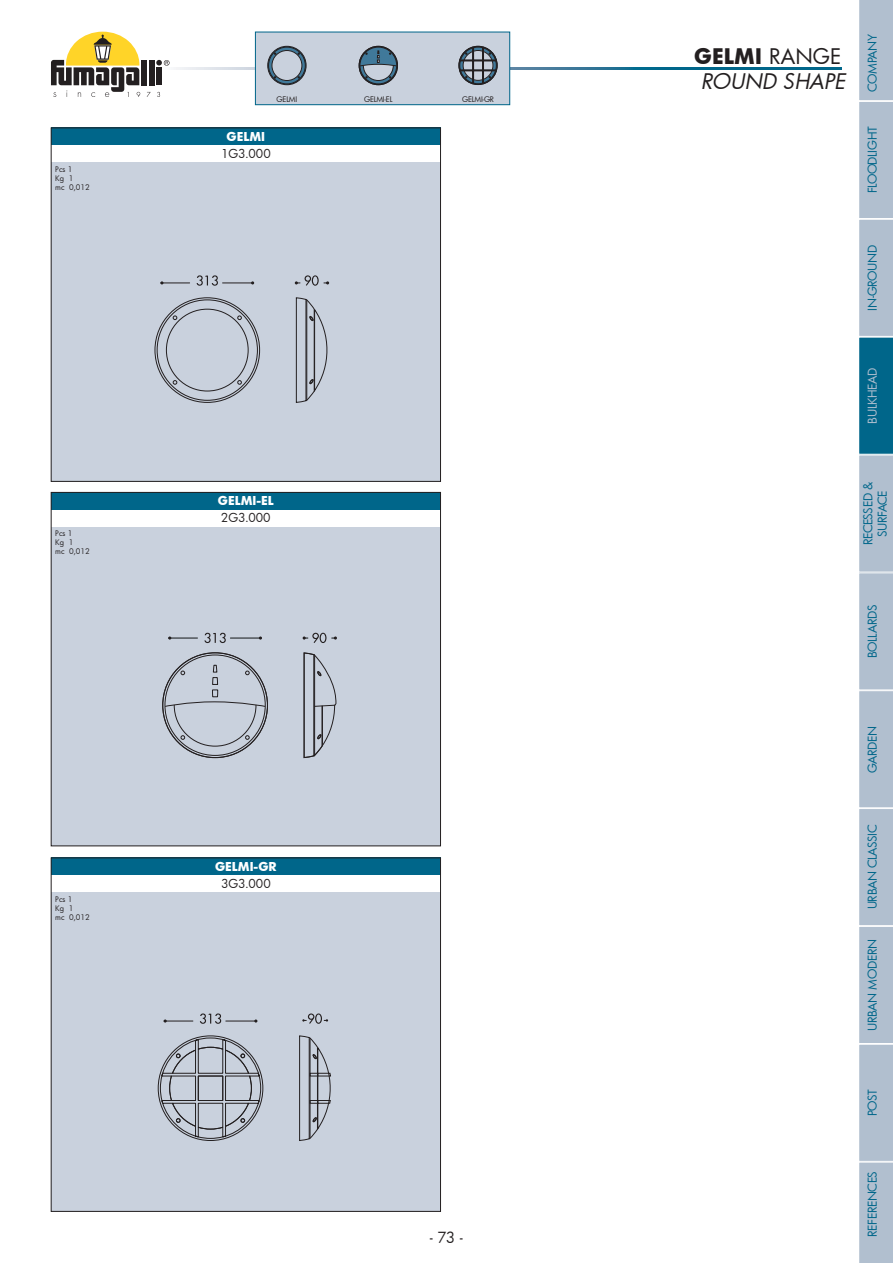
<style>
.page{position:relative;width:893px;height:1263px;background:#fff}
.page>*{position:absolute;margin:0;border:0;box-sizing:border-box;transform-origin:0 0}
.t1{font:italic 21px "Futura";color:#231f20}
.t2{font:700 21px "Futura";letter-spacing:.005em;color:#231f20}
.t3{font:15px "Futura";color:#231f20}
.t4{font:12px/14.4px "Futura";letter-spacing:-.03em;color:#00668a;text-align:center}
.t5{font:12px "Futura";color:#231f20}
.t6{font:700 12px "Futura";letter-spacing:.005em;color:#fff}
.t7{font:12px "Futura";letter-spacing:-.03em;color:#b1bfcf}
.t8{font:7.5px/9px "Futura";letter-spacing:-.01em;color:#231f20}
.s1{font-weight:400}
</style>
<div class="page">
<svg style="left:154px;top:67px;width:688px;height:3px"></svg>
<div style="left:141px;top:60px;width:6px;height:25px;background:#231f20"></div>
<div style="left:149px;top:60px;width:5px;height:25px;background:#231f20"></div>
<div style="left:156px;top:67px;width:6px;height:18px;background:#231f20"></div>
<svg style="left:156px;top:60px;width:14px;height:6px"></svg>
<svg style="left:157px;top:92px;width:3px;height:5px"></svg>
<svg style="left:51px;top:32px;width:89px;height:65px"></svg>
<div style="left:255px;top:32px;width:255px;height:73px;background:#c9d1dd"></div>
<div style="left:255px;top:32px;width:255px;height:73px;border:1px solid #00668a"></div>
<svg style="left:268px;top:46px;width:38px;height:39px"></svg>
<div style="left:359px;top:46px;width:39px;height:39px;border:1px solid #231f20;border-radius:50%"></div>
<svg style="left:359px;top:46px;width:38px;height:39px"></svg>
<svg style="left:459px;top:46px;width:38px;height:39px"></svg>
<svg style="left:51px;top:128px;width:390px;height:1084px;background:#bbc6d2"></svg>
<svg style="left:859px;top:0;width:34px;height:1263px;background:#a2b8c9"></svg>
<p class="t8" style="left:55px;top:164px;width:36px">Pcs 1<br>Kg 1<br>mc 0,012</p>
<p class="t8" style="left:55px;top:529px;width:36px">Pcs 1<br>Kg 1<br>mc 0,012</p>
<p class="t8" style="left:55px;top:894px;width:36px">Pcs 1<br>Kg 1<br>mc 0,012</p>
<p class="t6" style="left:227px;top:128px;width:40px">GELMI</p>
<p class="t8" style="left:277px;top:94px;width:22px">GELMI</p>
<p class="t8" style="left:364px;top:95px;width:30px">GELMI-EL</p>
<p class="t8" style="left:462px;top:95px;width:33px">GELMI-GR</p>
<p class="t5" style="left:221px;top:145px;width:51px">1G3.000</p>
<p class="t6" style="left:218px;top:492px;width:57px">GELMI-EL</p>
<p class="t5" style="left:221px;top:510px;width:51px">2G3.000</p>
<p class="t6" style="left:215px;top:858px;width:63px">GELMI-GR</p>
<p class="t5" style="left:221px;top:875px;width:51px">3G3.000</p>
<p class="t3" style="left:430px;top:1227px;width:34px">- 73 -</p>
<h1 class="t2" style="left:694px;top:41px;width:149px">GELMI <span class="s1">RANGE</span></h1>
<h1 class="t1" style="left:701px;top:67px;width:151px">ROUND SHAPE</h1>
<p class="t4" style="left:865px;top:92px;width:59px;rotate:-90deg">COMPANY</p>
<p class="t4" style="left:865px;top:193px;width:68px;rotate:-90deg">FLOODLIGHT</p>
<p class="t4" style="left:865px;top:311px;width:67px;rotate:-90deg">IN-GROUND</p>
<p class="t7" style="left:864px;top:424px;width:57px;rotate:-90deg">BULKHEAD</p>
<p class="t4" style="left:860px;top:545px;width:65px;rotate:-90deg">RECESSED &amp;<br>SURFACE</p>
<p class="t4" style="left:865px;top:658px;width:55px;rotate:-90deg">BOLLARDS</p>
<p class="t4" style="left:865px;top:773px;width:49px;rotate:-90deg">GARDEN</p>
<p class="t4" style="left:865px;top:909px;width:86px;rotate:-90deg">URBAN CLASSIC</p>
<p class="t4" style="left:865px;top:1031px;width:93px;rotate:-90deg">URBAN MODERN</p>
<p class="t4" style="left:865px;top:1116px;width:28px;rotate:-90deg">POST</p>
<p class="t4" style="left:865px;top:1237px;width:67px;rotate:-90deg">REFERENCES</p>
</div>
